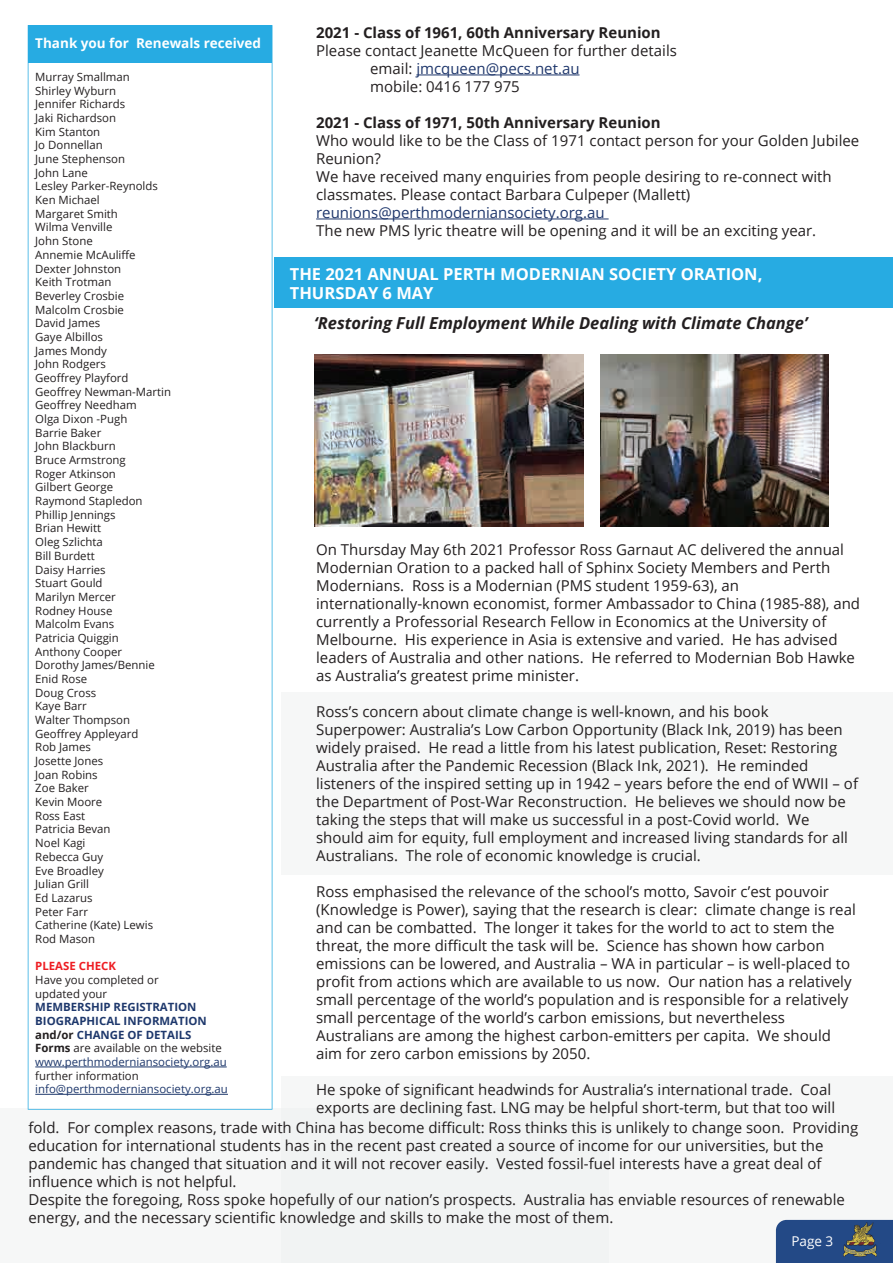
<style>
.page{position:relative;width:893px;height:1263px;background:#fff}
.page>*{position:absolute;margin:0;border:0;box-sizing:border-box;transform-origin:0 0}
.t1{font:700 16.5px/19.8px "Open Sans";color:#fff}
.t2{font:italic 700 16.5px "Open Sans";color:#231f20}
.t3{font:15px/18px "Open Sans";color:#231f20}
.t4{font:700 15px "Open Sans";color:#231f20}
.t5{font:15px "Open Sans";color:#1f376c}
.t6{font:700 13.5px "Open Sans";color:#fff}
.t7{font:13.5px "Open Sans";color:#fff}
.t8{font:11.4px/13.6px "Open Sans";color:#231f20}
.t9{font:700 11.4px/13.6px "Open Sans";color:#1e386c}
.t10{font:11.4px "Open Sans";color:#1e386c}
.t11{font:700 11.4px "Open Sans";color:#ee1d23}
.s1{color:#1f376c}
.s2{color:#231f20}
.s3{font-weight:400;color:#231f20}
.s4{font-weight:400}
</style>
<div class="page">
<div style="left:281px;top:1076px;width:612px;height:187px;background:#f6f7f7"></div>
<div style="left:0;top:1109px;width:609px;height:154px;background:#edeff0"></div>
<div style="left:281px;top:692px;width:612px;height:183px;background:#f6f7f7"></div>
<hr style="left:416px;top:75px;width:163px;height:1px;background:#1f376c">
<hr style="left:316px;top:219px;width:293px;height:1px;background:#1f376c">
<svg style="left:28px;top:25px;width:244px;height:1085px"></svg>
<div style="left:28px;top:26px;width:244px;height:37px;background:#27abe2"></div>
<hr style="left:35px;top:1067px;width:192px;height:1px;background:#1e386c">
<hr style="left:35px;top:1094px;width:193px;height:1px;background:#1e386c">
<div style="left:776px;top:1220px;width:117px;height:43px;background:#234986"></div>
<img style="left:844px;top:1222px;width:37px;height:35px">
<div style="left:275px;top:257px;width:618px;height:51px;background:#27abe2"></div>
<img style="left:314px;top:354px;width:270px;height:173px">
<img style="left:600px;top:354px;width:229px;height:173px">
<p class="t4" style="left:316px;top:22px;width:346px">2021 - Class of 1961, 60th Anniversary Reunion</p>
<p class="t3" style="left:370px;top:41px;width:308px;text-indent:-54px">Please contact Jeanette McQueen for further details email: <span class="s1">jmcqueen@pecs.net.au<br></span>mobile: 0416 177 975</p>
<p class="t4" style="left:316px;top:112px;width:346px">2021 - Class of 1971, 50th Anniversary Reunion</p>
<p class="t3" style="left:316px;top:131px;width:545px">Who would like to be the Class of 1971 contact person for your Golden Jubilee Reunion?<br>We have received many enquiries from people desiring to re-connect with classmates. Please contact Barbara Culpeper (Mallett)</p>
<p class="t5" style="left:316px;top:202px;width:290px">reunions@perthmoderniansociety.org.au</p>
<p class="t3" style="left:316px;top:221px;width:502px">The new PMS lyric theatre will be opening and it will be an exciting year.</p>
<p class="t6" style="left:35px;top:33px;width:227px">Thank you for Renewals received</p>
<p class="t8" style="left:35px;top:70px;width:137px">Murray Smallman<br>Shirley Wyburn<br>Jennifer Richards<br>Jaki Richardson<br>Kim Stanton<br>Jo Donnellan<br>June Stephenson<br>John Lane<br>Lesley Parker-Reynolds<br>Ken Michael<br>Margaret Smith<br>Wilma Venville<br>John Stone<br>Annemie McAuliffe<br>Dexter Johnston<br>Keith Trotman<br>Beverley Crosbie<br>Malcolm Crosbie<br>David James<br>Gaye Albillos<br>James Mondy<br>John Rodgers<br>Geoffrey Playford<br>Geoffrey Newman-Martin<br>Geoffrey Needham<br>Olga Dixon -Pugh<br>Barrie Baker<br>John Blackburn<br>Bruce Armstrong<br>Roger Atkinson<br>Gilbert George<br>Raymond Stapledon<br>Phillip Jennings<br>Brian Hewitt<br>Oleg Szlichta<br>Bill Burdett<br>Daisy Harries<br>Stuart Gould<br>Marilyn Mercer<br>Rodney House<br>Malcolm Evans<br>Patricia Quiggin<br>Anthony Cooper<br>Dorothy James/Bennie<br>Enid Rose<br>Doug Cross<br>Kaye Barr<br>Walter Thompson<br>Geoffrey Appleyard<br>Rob James<br>Josette Jones<br>Joan Robins<br>Zoe Baker<br>Kevin Moore<br>Ross East<br>Patricia Bevan<br>Noel Kagi<br>Rebecca Guy<br>Eve Broadley<br>Julian Grill<br>Ed Lazarus<br>Peter Farr<br>Catherine (Kate) Lewis<br>Rod Mason</p>
<p class="t11" style="left:35px;top:958px;width:82px">PLEASE CHECK</p>
<p class="t8" style="left:35px;top:973px;width:125px">Have you completed or updated your</p>
<p class="t9" style="left:35px;top:1000px;width:193px">MEMBERSHIP REGISTRATION<br>BIOGRAPHICAL INFORMATION <span class="s2">and/or</span> CHANGE OF DETAILS<br><span class="s2">Forms</span> <span class="s3">are available on the website </span><span class="s4">www.perthmoderniansociety.org.au</span></p>
<p class="t8" style="left:35px;top:1068px;width:105px">further information</p>
<p class="t10" style="left:35px;top:1081px;width:194px">info@perthmoderniansociety.org.au</p>
<p class="t1" style="left:290px;top:263px;width:474px">THE 2021 ANNUAL PERTH MODERNIAN SOCIETY ORATION,<br>THURSDAY 6 MAY</p>
<p class="t2" style="left:314px;top:311px;width:495px">‘Restoring Full Employment While Dealing with Climate Change’</p>
<p class="t3" style="left:316px;top:540px;width:545px">On Thursday May 6th 2021 Professor Ross Garnaut AC delivered the annual Modernian Oration to a packed hall of Sphinx Society Members and Perth Modernians. Ross is a Modernian (PMS student 1959-63), an internationally-known economist, former Ambassador to China (1985-88), and currently a Professorial Research Fellow in Economics at the University of Melbourne. His experience in Asia is extensive and varied. He has advised leaders of Australia and other nations. He referred to Modernian Bob Hawke as Australia’s greatest prime minister.</p>
<p class="t3" style="left:316px;top:702px;width:543px">Ross’s concern about climate change is well-known, and his book Superpower: Australia’s Low Carbon Opportunity (Black Ink, 2019) has been widely praised. He read a little from his latest publication, Reset: Restoring Australia after the Pandemic Recession (Black Ink, 2021). He reminded listeners of the inspired setting up in 1942 – years before the end of WWII – of the Department of Post-War Reconstruction. He believes we should now be taking the steps that will make us successful in a post-Covid world. We should aim for equity, full employment and increased living standards for all Australians. The role of economic knowledge is crucial.</p>
<p class="t3" style="left:316px;top:882px;width:541px">Ross emphasised the relevance of the school’s motto, Savoir c’est pouvoir (Knowledge is Power), saying that the research is clear: climate change is real and can be combatted. The longer it takes for the world to act to stem the threat, the more difficult the task will be. Science has shown how carbon emissions can be lowered, and Australia – WA in particular – is well-placed to profit from actions which are available to us now. Our nation has a relatively small percentage of the world’s population and is responsible for a relatively small percentage of the world’s carbon emissions, but nevertheless Australians are among the highest carbon-emitters per capita. We should aim for zero carbon emissions by 2050.</p>
<p class="t3" style="left:316px;top:1080px;width:521px">He spoke of significant headwinds for Australia’s international trade. Coal exports are declining fast. LNG may be helpful short-term, but that too will</p>
<p class="t3" style="left:28px;top:1118px;width:831px">fold. For complex reasons, trade with China has become difficult: Ross thinks this is unlikely to change soon. Providing education for international students has in the recent past created a source of income for our universities, but the pandemic has changed that situation and it will not recover easily. Vested fossil-fuel interests have a great deal of influence which is not helpful.<br>Despite the foregoing, Ross spoke hopefully of our nation’s prospects. Australia has enviable resources of renewable energy, and the necessary scientific knowledge and skills to make the most of them.</p>
<p class="t7" style="left:791px;top:1232px;width:43px">Page 3</p>
</div>
